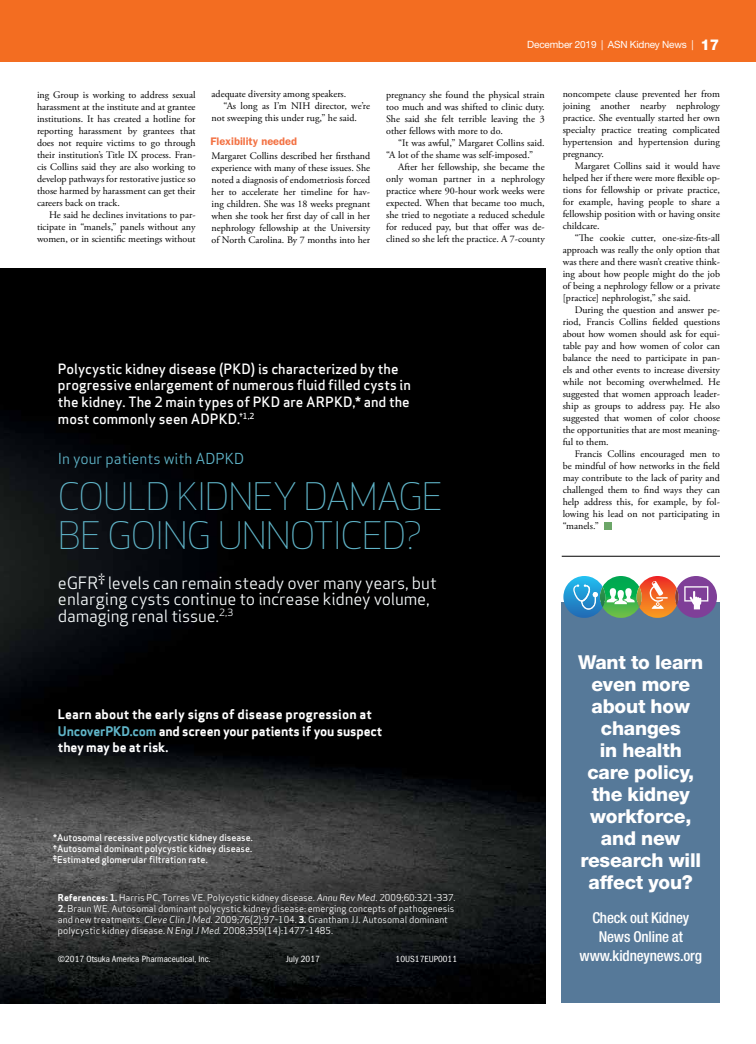
<style>
.page{position:relative;width:756px;height:1044px;background:#fff}
.page>*{position:absolute;margin:0;border:0;box-sizing:border-box;transform-origin:0 0}
.t1{font:300 37.1px/39px "Apex Sans";letter-spacing:-.025em;color:#60b5c9}
.t2{font:800 19.2px/22px "Helvetica Neue LT Std";letter-spacing:-.01em;color:#fff;text-align:center}
.t3{font:16.7px/16.7px "Apex Sans";letter-spacing:-.01em;color:#f6fafb}
.t4{font:500 condensed 15px/19px "Helvetica Neue LT Std";letter-spacing:-.01em;color:#fff;text-align:center}
.t5{font:14.8px "Apex Sans";color:#60b5c9}
.t6{font:500 13.9px/16.7px "Apex Sans";color:#fff}
.t7{font:700 13px/16.7px "Apex Sans";letter-spacing:-.01em;color:#fff}
.t8{font:600 11px "ITC Franklin Gothic Std";color:#f37244}
.t9{font:10px/12px "Adobe Garamond Pro";color:#000;text-align:justify}
.t10{font:10px "Helvetica Neue LT Std";letter-spacing:-.015em;color:#fff}
.t11{font:9.3px/11.1px "Apex Sans";color:#fff}
.t12{font:500 9.3px/11.1px "Apex Sans";color:#fff;text-align:justify}
.t13{font:condensed 9.3px "ITC Franklin Gothic Std";color:#fff}
.s1{font-weight:800;font-size:15px}
.s2{color:#fff}
.s3{color:#60b5c9}
.s4{font-weight:700}
.s5{font-style:italic}
</style>
<div class="page">
<img style="left:0;top:269px;width:545px;height:734px">
<div style="left:604px;top:523px;width:7px;height:7px;background:#6ca668"></div>
<div style="left:0;top:0;width:756px;height:62px;background:#f36d21"></div>
<hr style="left:562px;top:556px;width:158px;height:1px;background:#000">
<div style="left:562px;top:602px;width:158px;height:401px;background:#567999"></div>
<img style="left:563px;top:576px;width:154px;height:42px">
<p class="t10" style="left:527px;top:38px;width:193px">December 2019 | ASN Kidney News | <span class="s1">17</span></p>
<p class="t9" style="left:37px;top:89px;width:160px">ing Group is working to address sexual harassment at the institute and at grantee institutions. It has created a hotline for reporting harassment by grantees that does not require victims to go through their institution’s Title IX process. Fran&shy;cis Collins said they are also working to develop pathways for restorative justice so those harmed by harassment can get their careers back on track.</p>
<p class="t9" style="left:37px;top:209px;width:160px;text-indent:12px">He said he declines invitations to par&shy;ticipate in “manels,” panels without any women, or in scientific meetings without</p>
<p class="t9" style="left:212px;top:88px;width:136px">adequate diversity among speakers.</p>
<p class="t9" style="left:224px;top:100px;width:148px">“As long as I’m NIH director, we’re</p>
<p class="t9" style="left:212px;top:112px;width:147px">not sweeping this under rug,” he said.</p>
<p class="t8" style="left:211px;top:135px;width:88px">Flexibility needed</p>
<p class="t9" style="left:212px;top:150px;width:160px">Margaret Collins described her firsthand experience with many of these issues. She noted a diagnosis of endometriosis forced her to accelerate her timeline for hav&shy;ing children. She was 18 weeks pregnant when she took her first day of call in her nephrology fellowship at the University of North Carolina. By 7 months into her</p>
<p class="t9" style="left:386px;top:89px;width:160px">pregnancy she found the physical strain too much and was shifted to clinic duty.<br>She said she felt terrible leaving the 3 other fellows with more to do.</p>
<p class="t9" style="left:386px;top:137px;width:160px;text-indent:12px">“It was awful,” Margaret Collins said. “A lot of the shame was self-imposed.”</p>
<p class="t9" style="left:386px;top:161px;width:160px;text-indent:12px">After her fellowship, she became the only woman partner in a nephrology practice where 90-hour work weeks were expected. When that became too much, she tried to negotiate a reduced schedule for reduced pay, but that offer was de&shy;clined so she left the practice. A 7-county</p>
<h3 class="t6" style="left:58px;top:359px;width:354px">Polycystic kidney disease (PKD) is characterized by the progressive enlargement of numerous fluid filled cysts in the kidney. The 2 main types of PKD are ARPKD,* and the most commonly seen ADPKD.<sup>†1,2</sup></h3>
<h3 class="t5" style="left:58px;top:446px;width:188px">In your patients with ADPKD</h3>
<h1 class="t1" style="left:58px;top:476px;width:387px">COULD KIDNEY DAMAGE<br>BE GOING UNNOTICED?</h1>
<h3 class="t3" style="left:58px;top:573px;width:380px">eGFR<span class="s2">‡</span> levels can remain steady over many years, but enlarging cysts continue to increase kidney volume, damaging renal tissue.<sup>2,3</sup></h3>
<h3 class="t7" style="left:58px;top:706px;width:326px">Learn about the early signs of disease progression at<br><span class="s3">UncoverPKD.com</span> and screen your patients if you suspect they may be at risk.</h3>
<p class="t12" style="left:53px;top:831px;width:201px">*Autosomal recessive polycystic kidney disease. †Autosomal dominant polycystic kidney disease. ‡Estimated glomerular filtration rate.</p>
<p class="t11" style="left:58px;top:891px;width:399px"><span class="s4">References: 1.</span> Harris PC, Torres VE. Polycystic kidney disease. <span class="s5">Annu Rev Med</span>. 2009;60:321-337.</p>
<p class="t11" style="left:58px;top:902px;width:398px"><span class="s4">2.</span> Braun WE. Autosomal dominant polycystic kidney disease: emerging concepts of pathogenesis and new treatments. <span class="s5">Cleve Clin J Med.</span> 2009;76(2):97-104. <span class="s4">3.</span> Grantham JJ. Autosomal dominant polycystic kidney disease. <span class="s5">N Engl J Med.</span> 2008;359(14):1477-1485.</p>
<p class="t13" style="left:58px;top:954px;width:154px">©2017 Otsuka America Pharmaceutical, Inc.</p>
<p class="t13" style="left:286px;top:954px;width:35px">July 2017</p>
<p class="t13" style="left:396px;top:954px;width:63px">10US17EUP0011</p>
<p class="t9" style="left:563px;top:88px;width:159px">noncompete clause prevented her from joining another nearby nephrology practice. She eventually started her own specialty practice treating complicated hypertension and hypertension during pregnancy.</p>
<p class="t9" style="left:563px;top:160px;width:159px;text-indent:12px">Margaret Collins said it would have helped her if there were more flexible op&shy;tions for fellowship or private practice, for example, having people to share a fellowship position with or having onsite childcare.</p>
<p class="t9" style="left:563px;top:232px;width:159px;text-indent:12px">“The cookie cutter, one-size-fits-all approach was really the only option that was there and there wasn’t creative think&shy;ing about how people might do the job of being a nephrology fellow or a private [practice] nephrologist,” she said.</p>
<p class="t9" style="left:563px;top:304px;width:159px;text-indent:12px">During the question and answer pe&shy;riod, Francis Collins fielded questions about how women should ask for equi&shy;table pay and how women of color can balance the need to participate in pan&shy;els and other events to increase diversity while not becoming overwhelmed. He suggested that women approach leader&shy;ship as groups to address pay. He also suggested that women of color choose the opportunities that are most meaning&shy;ful to them.</p>
<p class="t9" style="left:563px;top:448px;width:159px;text-indent:12px">Francis Collins encouraged men to be mindful of how networks in the field may contribute to the lack of parity and challenged them to find ways they can help address this, for example, by fol&shy;lowing his lead on not participating in “manels.”</p>
<h2 class="t2" style="left:578px;top:651px;width:127px">Want to learn even more about how changes<br>in health care policy, the kidney workforce, and new research will affect you?</h2>
<h3 class="t4" style="left:580px;top:908px;width:124px">Check out Kidney<br>News Online at www.kidneynews.org</h3>
</div>
